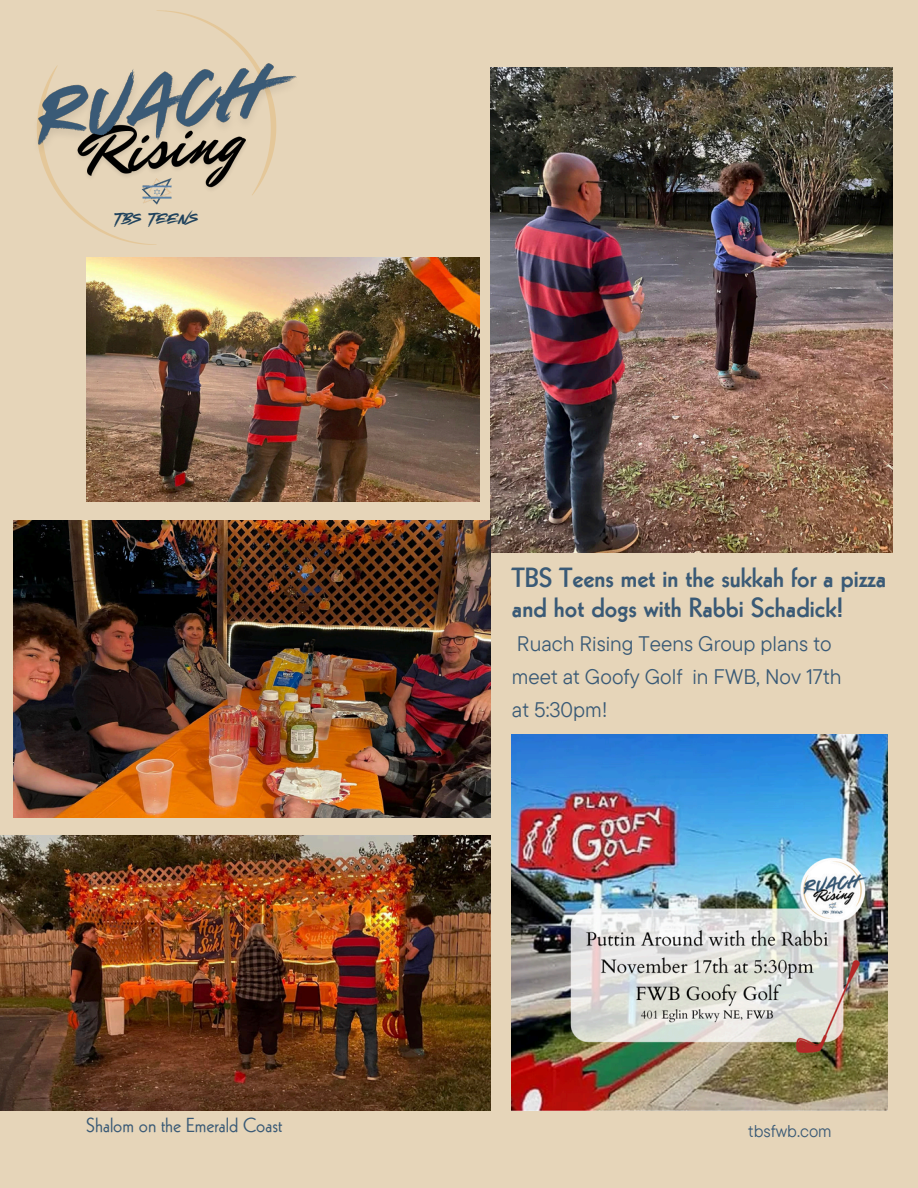
<style>
.page{position:relative;width:918px;height:1188px;background:#e6d5b9}
.page>*{position:absolute;margin:0;border:0;box-sizing:border-box;transform-origin:0 0}
.t1{font:800 27px/29.2px "Kabel LT Pro";color:#3a5a76}
.t2{font:25.35px "Hyperwave One";color:#21435d}
.t3{font:21px/32.7px "TT Commons Pro";color:#3a5a76}
.t4{font:19.8px "Kabel LT Pro";color:#3a5a76}
.t5{font:16.95px "TT Commons Pro";color:#3a5a76}
</style>
<div class="page">
<img style="left:491px;top:67px;width:401px;height:486px">
<svg style="left:48px;top:10px;width:216px;height:235px"></svg>
<img style="left:66px;top:177px;width:192px;height:34px">
<img style="left:37px;top:33px;width:260px;height:144px">
<img style="left:0;top:835px;width:491px;height:275px">
<img style="left:512px;top:734px;width:376px;height:376px">
<img style="left:86px;top:258px;width:394px;height:243px">
<img style="left:14px;top:520px;width:477px;height:297px">
<p class="t2" style="left:115px;top:208px;width:86px">TBS Teens</p>
<h4 class="t1" style="left:512px;top:567px;width:376px">TBS Teens met in the sukkah for a pizza and hot dogs with Rabbi Schadick!</h4>
<p class="t3" style="left:512px;top:627px;width:331px">Ruach Rising Teens Group plans to meet at Goofy Golf in FWB, Nov 17th at 5:30pm!</p>
<p class="t4" style="left:86px;top:1118px;width:198px">Shalom on the Emerald Coast</p>
<h3 class="t5" style="left:748px;top:1120px;width:85px">tbsfwb.com</h3>
</div>
